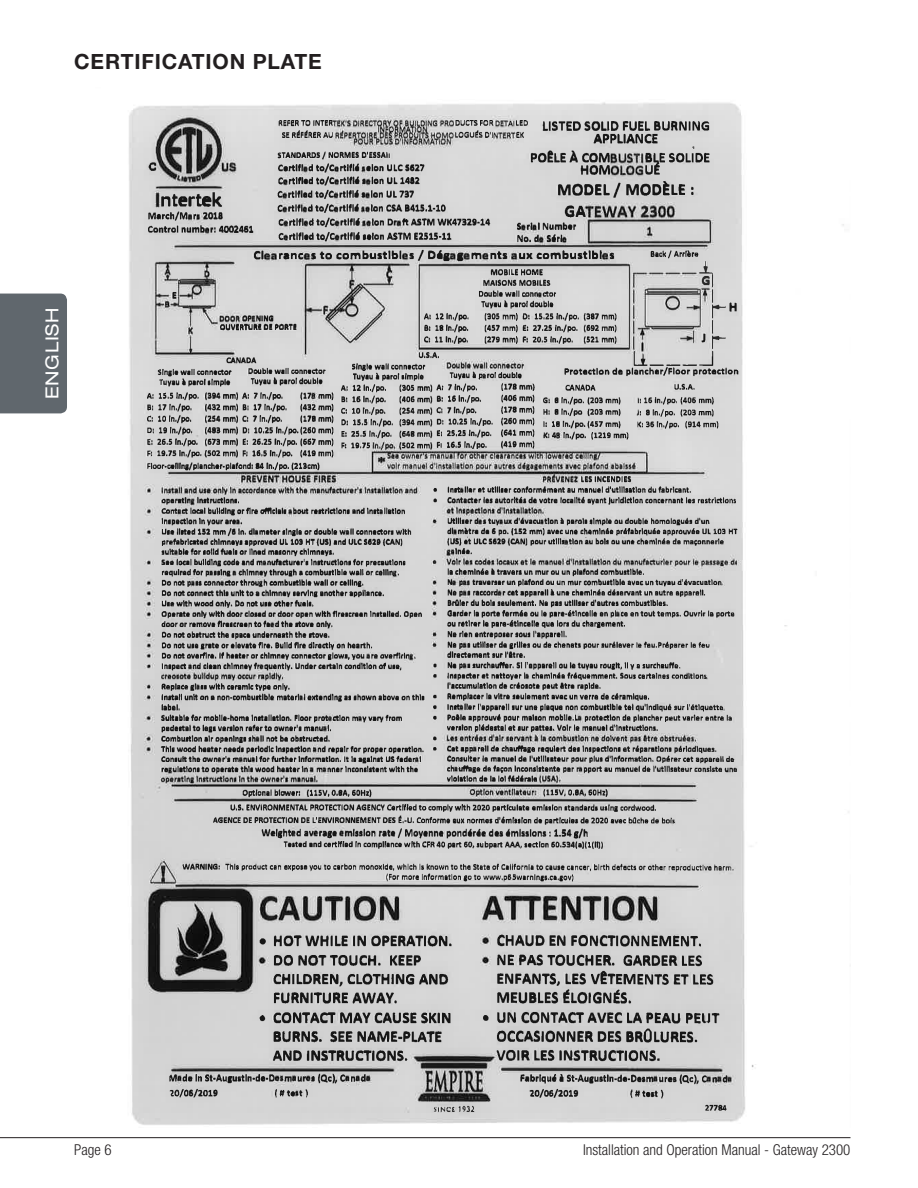
<style>
.page{position:relative;width:918px;height:1188px;background:#fff}
.page>*{position:absolute;margin:0;border:0;box-sizing:border-box;transform-origin:0 0}
.t1{font:700 21px "Helvetica Neue LT Std";letter-spacing:.04em;color:#231f20}
.t2{font:expanded 18px "Helvetica Neue LT Std";letter-spacing:.04em;color:#fff}
.t3{font:300 condensed 15px "Helvetica Neue LT Std";color:#231f20}
</style>
<div class="page">
<hr style="left:0;top:1137px;width:850px;height:1px;background:#231f20">
<div style="left:0;top:294px;width:67px;height:119px;background:#60676d"></div>
<img style="left:129px;top:102px;width:720px;height:1023px">
<img style="left:147px;top:120px;width:591px;height:991px">
<img style="left:164px;top:261px;width:563px;height:850px">
<p class="t1" style="left:74px;top:49px;width:249px">CERTIFICATION PLATE</p>
<p class="t2" style="left:41px;top:399px;width:93px;rotate:-90deg">ENGLISH</p>
<p class="t3" style="left:74px;top:1141px;width:39px">Page 6</p>
<p class="t3" style="left:583px;top:1141px;width:269px">Installation and Operation Manual - Gateway 2300</p>
</div>
